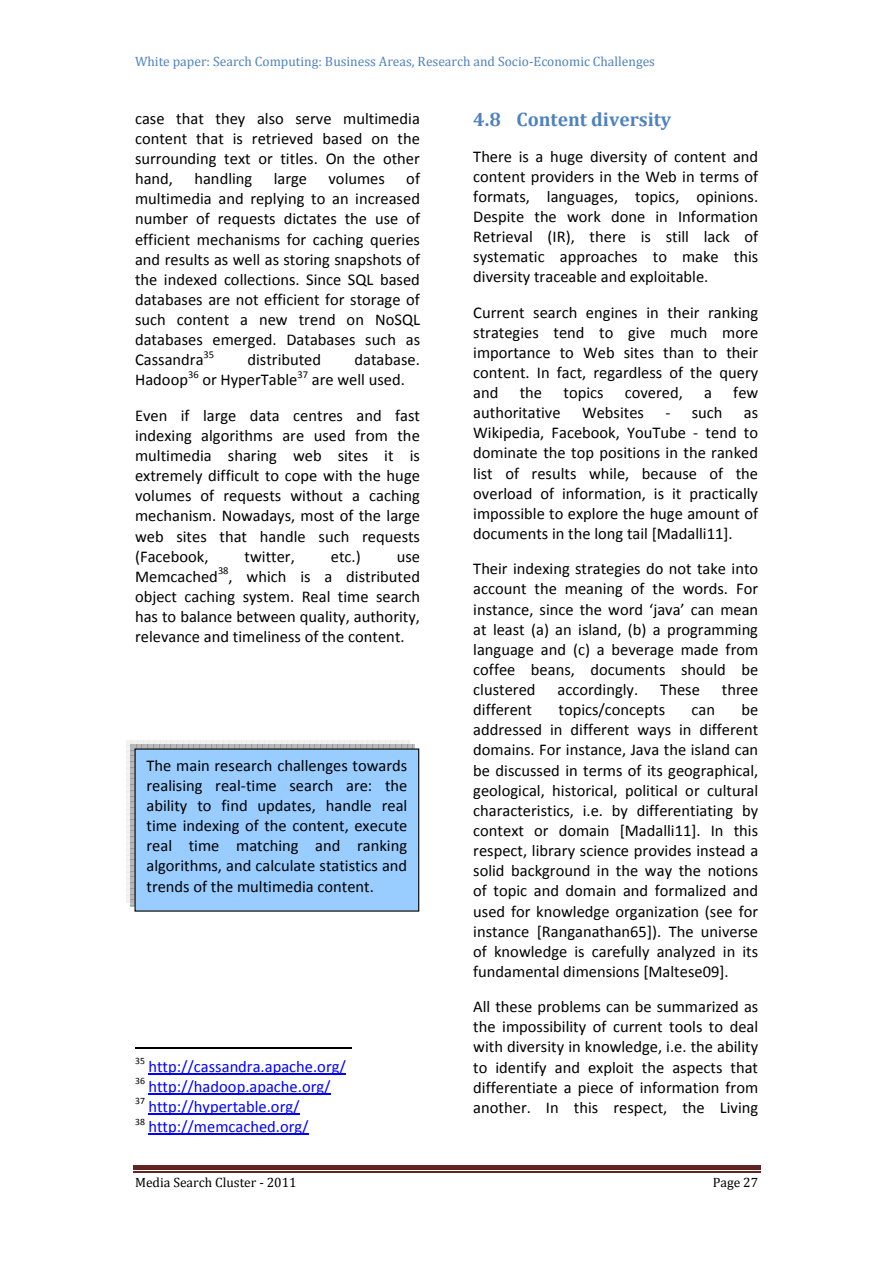
<style>
.page{position:relative;width:893px;height:1263px;background:#fff}
.page>*{position:absolute;margin:0;border:0;box-sizing:border-box;transform-origin:0 0}
.t1{font:700 19.5px "Cambria";color:#4f82bd}
.t2{font:16.5px/20.1px "Calibri";color:#000;text-align:justify}
.t3{font:16.5px "Calibri";color:#00f}
.t4{font:13.5px "Cambria";color:#4f82bd}
.t5{font:13.5px "Cambria";color:#000}
.t6{font:10.5px "Calibri";letter-spacing:-.005em;color:#000}
.t7{font:9.75px "Calibri";color:#000}
</style>
<div class="page">
<hr style="left:133px;top:1166px;width:627px;height:4px;background:#622423">
<hr style="left:133px;top:1171px;width:627px;height:1px;background:#622423">
<hr style="left:135px;top:1047px;width:216px;height:1px;background:#000">
<hr style="left:148px;top:1074px;width:198px;height:1px;background:#00f">
<hr style="left:148px;top:1094px;width:182px;height:1px;background:#00f">
<hr style="left:148px;top:1114px;width:151px;height:1px;background:#00f">
<hr style="left:148px;top:1134px;width:160px;height:1px;background:#00f">
<svg style="left:126px;top:740px;width:288px;height:167px"></svg>
<div style="left:135px;top:749px;width:283px;height:162px;background:#9cf"></div>
<p class="t4" style="left:135px;top:53px;width:521px">White paper: Search Computing: Business Areas, Research and Socio-Economic Challenges</p>
<p class="t2" style="left:135px;top:109px;width:286px">case that they also serve multimedia content that is retrieved based on the surrounding text or titles. On the other hand,</p>
<p class="t2" style="left:135px;top:170px;width:286px;text-indent:271px">of multimedia and replying to an increased number of requests dictates the use of efficient mechanisms for caching queries and results as well as storing snapshots of the indexed collections. Since SQL based databases are not efficient for storage of such content a new trend on NoSQL databases emerged. Databases such as Cassandra</p>
<p class="t2" style="left:194px;top:170px;width:59px">handling</p>
<p class="t2" style="left:274px;top:170px;width:35px">large</p>
<p class="t2" style="left:328px;top:170px;width:58px">volumes</p>
<p class="t6" style="left:203px;top:350px;width:12px">35</p>
<p class="t2" style="left:247px;top:351px;width:75px">distributed</p>
<p class="t2" style="left:354px;top:351px;width:67px">database.</p>
<p class="t2" style="left:135px;top:371px;width:54px">Hadoop</p>
<p class="t6" style="left:188px;top:370px;width:12px">36</p>
<p class="t2" style="left:202px;top:371px;width:97px">or HyperTable</p>
<p class="t6" style="left:297px;top:370px;width:12px">37</p>
<p class="t2" style="left:135px;top:364px;width:286px;line-height:35.2px;text-indent:177px">are well used.<br>Even if large data centres and fast</p>
<p class="t2" style="left:135px;top:427px;width:286px">indexing algorithms are used from the multimedia sharing web sites it is extremely difficult to cope with the huge volumes of requests without a caching mechanism. Nowadays, most of the large web sites that handle such requests (Facebook,</p>
<p class="t2" style="left:244px;top:547px;width:52px">twitter,</p>
<p class="t2" style="left:331px;top:547px;width:31px">etc.)</p>
<p class="t2" style="left:397px;top:547px;width:25px">use</p>
<p class="t2" style="left:135px;top:568px;width:84px">Memcached</p>
<p class="t6" style="left:218px;top:566px;width:12px">38</p>
<p class="t2" style="left:135px;top:568px;width:286px;text-indent:94px">, which is a distributed object caching system. Real time search has to balance between quality, authority, relevance and timeliness of the content.</p>
<p class="t2" style="left:146px;top:757px;width:262px">The main research challenges towards realising real-time search are: the ability to find updates, handle real time indexing of the content, execute real time matching and ranking algorithms, and calculate statistics and trends of the multimedia content.</p>
<p class="t7" style="left:135px;top:1057px;width:11px">35</p>
<p class="t3" style="left:148px;top:1059px;width:199px">http://cassandra.apache.org/</p>
<p class="t7" style="left:135px;top:1077px;width:11px">36</p>
<p class="t3" style="left:148px;top:1079px;width:184px">http://hadoop.apache.org/</p>
<p class="t7" style="left:135px;top:1097px;width:11px">37</p>
<p class="t3" style="left:148px;top:1100px;width:153px">http://hypertable.org/</p>
<p class="t7" style="left:135px;top:1117px;width:11px">38</p>
<p class="t3" style="left:148px;top:1120px;width:162px">http://memcached.org/</p>
<p class="t1" style="left:473px;top:108px;width:199px">4.8 Content diversity</p>
<p class="t2" style="left:473px;top:147px;width:286px">There is a huge diversity of content and content providers in the Web in terms of formats, languages, topics, opinions.<br>Despite the work done in Information Retrieval (IR), there is still lack of systematic approaches to make this diversity traceable and exploitable.</p>
<p class="t2" style="left:473px;top:303px;width:286px">Current search engines in their ranking strategies tend to give much more importance to Web sites than to their content. In fact, regardless of the query and</p>
<p class="t2" style="left:519px;top:384px;width:24px">the</p>
<p class="t2" style="left:563px;top:384px;width:42px">topics</p>
<p class="t2" style="left:624px;top:384px;width:60px">covered,</p>
<p class="t2" style="left:704px;top:384px;width:9px">a</p>
<p class="t2" style="left:733px;top:384px;width:27px">few</p>
<p class="t2" style="left:473px;top:404px;width:89px">authoritative</p>
<p class="t2" style="left:582px;top:404px;width:63px">Websites</p>
<p class="t2" style="left:665px;top:404px;width:59px">- such</p>
<p class="t2" style="left:473px;top:404px;width:286px;text-indent:270px">as Wikipedia, Facebook, YouTube - tend to dominate the top positions in the ranked list of results while, because of the overload of information, is it practically impossible to explore the huge amount of documents in the long tail [Madalli11].</p>
<p class="t2" style="left:473px;top:560px;width:286px">Their indexing strategies do not take into account the meaning of the words. For instance, since the word ‘java’ can mean at least (a) an island, (b) a programming language and (c) a beverage made from coffee beans, documents should be clustered</p>
<p class="t2" style="left:557px;top:681px;width:82px">accordingly.</p>
<p class="t2" style="left:660px;top:681px;width:41px">These</p>
<p class="t2" style="left:722px;top:681px;width:38px">three</p>
<p class="t2" style="left:473px;top:701px;width:60px">different</p>
<p class="t2" style="left:558px;top:701px;width:108px">topics/concepts</p>
<p class="t2" style="left:691px;top:701px;width:25px">can</p>
<p class="t2" style="left:473px;top:701px;width:286px;text-indent:268px">be addressed in different ways in different domains. For instance, Java the island can be discussed in terms of its geographical, geological, historical, political or cultural characteristics, i.e. by differentiating by context or domain [Madalli11]. In this respect, library science provides instead a solid background in the way the notions of topic and domain and formalized and used for knowledge organization (see for instance [Ranganathan65]). The universe of knowledge is carefully analyzed in its fundamental dimensions [Maltese09].</p>
<p class="t2" style="left:473px;top:998px;width:286px">All these problems can be summarized as the impossibility of current tools to deal with diversity in knowledge, i.e. the ability to identify and exploit the aspects that differentiate a piece of information from another. In this respect, the Living</p>
<p class="t5" style="left:135px;top:1174px;width:163px">Media Search Cluster - 2011</p>
<p class="t5" style="left:712px;top:1174px;width:47px">Page 27</p>
</div>
